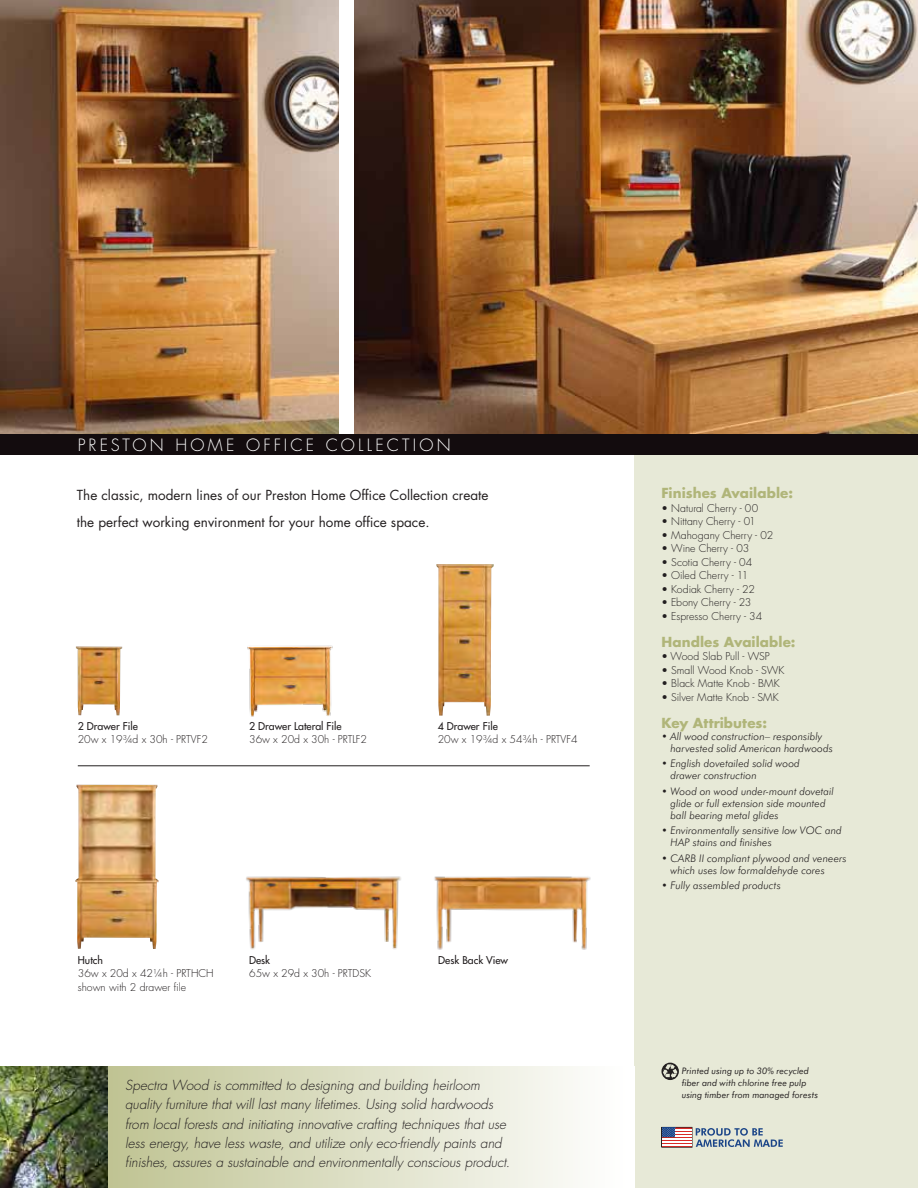
<style>
.page{position:relative;width:918px;height:1188px;background:#fff}
.page>*{position:absolute;margin:0;border:0;box-sizing:border-box;transform-origin:0 0}
.t1{font:300 16.5px "Futura";letter-spacing:.195em;color:#fff}
.t2{font:italic 300 13.5px/19.5px "Futura";letter-spacing:-.005em;color:#231f20}
.t3{font:13.5px/27px "Futura";color:#231f20}
.t4{font:700 13.5px "Futura";letter-spacing:.005em;color:#b0b579}
.t5{font:300 10.5px/13.5px "Futura";color:#231f20}
.t6{font:italic 300 10.5px/12px "Futura BT";letter-spacing:.005em;color:#231f20}
.t7{font:10.5px "Futura";color:#231f20}
.t8{font:italic 9px/12px "Futura BT";letter-spacing:.005em;color:#231f20}
</style>
<div class="page">
<div style="left:634px;top:0;width:284px;height:1188px;background:#e7e9d7"></div>
<div style="left:0;top:334px;width:918px;height:121px;background:#130c0e"></div>
<svg style="left:108px;top:1066px;width:467px;height:122px;background:#dbdec3"></svg>
<div style="left:661px;top:1127px;width:31px;height:21px;border:1px solid #231f20"></div>
<svg style="left:662px;top:1128px;width:121px;height:19px"></svg>
<hr style="left:662px;top:1144px;width:30px;height:1px;background:#fff">
<svg style="left:662px;top:1063px;width:17px;height:17px"></svg>
<img style="left:0;top:1066px;width:108px;height:122px">
<hr style="left:78px;top:765px;width:512px;height:1px;background:#231f20">
<img style="left:75px;top:785px;width:84px;height:164px">
<img style="left:76px;top:646px;width:46px;height:69px">
<img style="left:436px;top:564px;width:58px;height:152px">
<img style="left:434px;top:876px;width:157px;height:74px">
<img style="left:246px;top:876px;width:155px;height:74px">
<img style="left:247px;top:645px;width:86px;height:72px">
<img style="left:354px;top:0;width:564px;height:433px">
<img style="left:0;top:0;width:340px;height:433px">
<div style="left:340px;top:0;width:14px;height:433px;background:#fff"></div>
<h1 class="t1" style="left:78px;top:434px;width:375px">Preston home Office collection</h1>
<p class="t3" style="left:77px;top:481px;width:413px">The classic, modern lines of our Preston Home Office Collection create the perfect working environment for your home office space.</p>
<p class="t7" style="left:78px;top:719px;width:62px">2 Drawer File</p>
<p class="t5" style="left:78px;top:733px;width:132px">20w x 19¾d x 30h - PRTVF2</p>
<p class="t7" style="left:249px;top:719px;width:94px">2 Drawer Lateral File</p>
<p class="t5" style="left:249px;top:733px;width:95px">36w x 20d x 30h - PRTLF</p>
<p class="t5" style="left:361px;top:733px;width:8px">2</p>
<p class="t7" style="left:438px;top:719px;width:62px">4 Drawer File</p>
<p class="t5" style="left:438px;top:733px;width:141px">20w x 19¾d x 54¾h - PRTVF4</p>
<p class="t7" style="left:78px;top:953px;width:27px">Hutch</p>
<p class="t5" style="left:78px;top:967px;width:110px">36w x 20d x 42¼h - PRTHCH shown with 2 drawer file</p>
<p class="t7" style="left:249px;top:953px;width:22px">Desk</p>
<p class="t5" style="left:249px;top:967px;width:123px">65w x 29d x 30h - PRTDSK</p>
<p class="t7" style="left:438px;top:953px;width:71px">Desk Back View</p>
<p class="t2" style="left:125px;top:1075px;width:386px">Spectra Wood is committed to designing and building heirloom quality furniture that will last many lifetimes. Using solid hardwoods from local forests and initiating innovative crafting techniques that use less energy, have less waste, and utilize only eco-friendly paints and finishes, assures a sustainable and environmentally conscious product.</p>
<p class="t4" style="left:662px;top:484px;width:133px">Finishes Available:</p>
<p class="t5" style="left:662px;top:501px;width:98px">• Natural Cherry - 00</p>
<p class="t5" style="left:662px;top:515px;width:96px">• Nittany Cherry - 01</p>
<p class="t5" style="left:662px;top:528px;width:113px">• Mahogany Cherry - 02</p>
<p class="t5" style="left:662px;top:542px;width:89px">• Wine Cherry - 03</p>
<p class="t5" style="left:662px;top:555px;width:92px">• Scotia Cherry - 04</p>
<p class="t5" style="left:662px;top:569px;width:88px">• Oiled Cherry - 11</p>
<p class="t5" style="left:662px;top:582px;width:95px">• Kodiak Cherry - 22</p>
<p class="t5" style="left:662px;top:596px;width:91px">• Ebony Cherry - 23</p>
<p class="t5" style="left:662px;top:609px;width:102px">• Espresso Cherry - 34</p>
<p class="t4" style="left:662px;top:632px;width:136px">Handles Available:</p>
<p class="t5" style="left:662px;top:650px;width:110px">• Wood Slab Pull - WSP</p>
<p class="t5" style="left:662px;top:663px;width:124px">• Small Wood Knob - SWK</p>
<p class="t5" style="left:662px;top:677px;width:120px">• Black Matte Knob - BMK</p>
<p class="t5" style="left:662px;top:690px;width:119px">• Silver Matte Knob - SMK</p>
<p class="t4" style="left:662px;top:713px;width:107px">Key Attributes:</p>
<p class="t6" style="left:670px;top:730px;width:164px;text-indent:-9px">• All wood construction– responsibly harvested solid American hardwoods</p>
<p class="t6" style="left:670px;top:757px;width:131px;text-indent:-9px">• English dovetailed solid wood drawer construction</p>
<p class="t6" style="left:670px;top:785px;width:165px;text-indent:-9px">• Wood on wood under-mount dovetail glide or full extension side mounted ball bearing metal glides</p>
<p class="t6" style="left:670px;top:824px;width:173px;text-indent:-9px">• Environmentally sensitive low VOC and<br>HAP stains and finishes</p>
<p class="t6" style="left:671px;top:852px;width:178px;text-indent:-9px">• CARB II compliant plywood and veneers which uses low formaldehyde cores</p>
<p class="t6" style="left:662px;top:879px;width:121px">• Fully assembled products</p>
<p class="t8" style="left:682px;top:1065px;width:138px">Printed using up to 30% recycled fiber and with chlorine free pulp using timber from managed forests</p>
</div>
